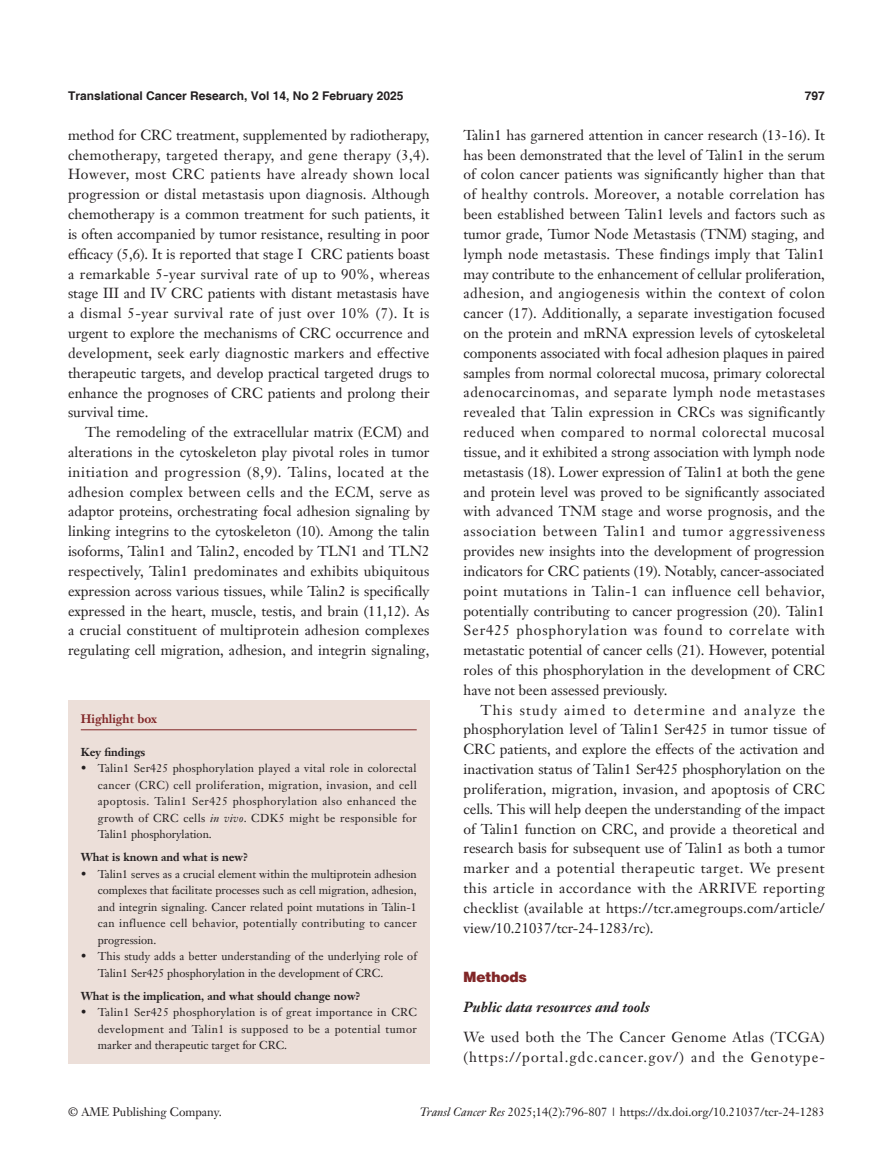
<style>
.page{position:relative;width:893px;height:1170px;background:#fff}
.page>*{position:absolute;margin:0;border:0;box-sizing:border-box;transform-origin:0 0}
.t1{font:14.25px/19.8px "Janson Text LT";letter-spacing:.005em;color:#231f20;text-align:justify}
.t2{font:14.25px/19.8px "Janson Text LT";letter-spacing:.075em;color:#231f20}
._2ji-6_5{font:italic 700 14.25px "Janson Text LT";color:#231f20}
._1ji-6_5{font:900 14.25px "Helvetica";color:#812627}
.t3{font:12px "Janson Text LT";color:#231f20}
.t4{font:700 12px "Helvetica";color:#231f20}
.Cite{font:700 12px "Janson Text LT";color:#812627}
.box-zhengwen{font:11.25px/16.5px "Janson Text LT";letter-spacing:.005em;color:#231f20;text-align:justify}
.box-biaoti-1_5mm{font:700 11.25px "Janson Text LT";color:#231f20}
.box-biaoti{font:700 11.25px "Janson Text LT";color:#231f20}
.s1{font-style:italic}
</style>
<div class="page">
<div style="left:68px;top:700px;width:361px;height:363px;background:#ecdfd9"></div>
<hr style="left:81px;top:729px;width:336px;height:1px;background:#812627">
<p class="t4" style="left:68px;top:88px;width:337px">Translational Cancer Research, Vol 14, No 2 February 2025</p>
<p class="t4" style="left:805px;top:88px;width:22px">797</p>
<p class="t1" style="left:68px;top:125px;width:363px">method for CRC treatment, supplemented by radiotherapy, chemotherapy, targeted therapy, and gene therapy (3,4).<br>However, most CRC patients have already shown local progression or distal metastasis upon diagnosis. Although chemotherapy is a common treatment for such patients, it is often accompanied by tumor resistance, resulting in poor efficacy (5,6). It is reported that stage I CRC patients boast a remarkable 5-year survival rate of up to 90%, whereas stage III and IV CRC patients with distant metastasis have a dismal 5-year survival rate of just over 10% (7). It is urgent to explore the mechanisms of CRC occurrence and development, seek early diagnostic markers and effective therapeutic targets, and develop practical targeted drugs to enhance the prognoses of CRC patients and prolong their survival time.</p>
<p class="t1" style="left:68px;top:422px;width:363px;text-indent:17px">The remodeling of the extracellular matrix (ECM) and alterations in the cytoskeleton play pivotal roles in tumor initiation and progression (8,9). Talins, located at the adhesion complex between cells and the ECM, serve as adaptor proteins, orchestrating focal adhesion signaling by linking integrins to the cytoskeleton (10). Among the talin isoforms, Talin1 and Talin2, encoded by TLN1 and TLN2 respectively, Talin1 predominates and exhibits ubiquitous expression across various tissues, while Talin2 is specifically expressed in the heart, muscle, testis, and brain (11,12). As a crucial constituent of multiprotein adhesion complexes regulating cell migration, adhesion, and integrin signaling,</p>
<p class="Cite" style="left:81px;top:711px;width:78px">Highlight box</p>
<p class="box-biaoti" style="left:81px;top:744px;width:66px">Key findings</p>
<p class="box-zhengwen" style="left:98px;top:760px;width:321px;text-indent:-17px">• Talin1 Ser425 phosphorylation played a vital role in colorectal cancer (CRC) cell proliferation, migration, invasion, and cell apoptosis. Talin1 Ser425 phosphorylation also enhanced the growth of CRC cells <span class="s1">in vivo</span>. CDK5 might be responsible for Talin1 phosphorylation.</p>
<p class="box-biaoti-1_5mm" style="left:81px;top:850px;width:169px">What is known and what is new?</p>
<p class="box-zhengwen" style="left:98px;top:865px;width:321px;text-indent:-17px">• Talin1 serves as a crucial element within the multiprotein adhesion complexes that facilitate processes such as cell migration, adhesion, and integrin signaling. Cancer related point mutations in Talin-1 can influence cell behavior, potentially contributing to cancer progression.</p>
<p class="box-zhengwen" style="left:98px;top:948px;width:321px;text-indent:-17px">• This study adds a better understanding of the underlying role of<br>Talin1 Ser425 phosphorylation in the development of CRC.</p>
<p class="box-biaoti-1_5mm" style="left:81px;top:988px;width:281px">What is the implication, and what should change now?</p>
<p class="box-zhengwen" style="left:98px;top:1003px;width:321px;text-indent:-17px">• Talin1 Ser425 phosphorylation is of great importance in CRC development and Talin1 is supposed to be a potential tumor marker and therapeutic target for CRC.</p>
<p class="t1" style="left:463px;top:125px;width:363px">Talin1 has garnered attention in cancer research (13-16). It has been demonstrated that the level of Talin1 in the serum of colon cancer patients was significantly higher than that of healthy controls. Moreover, a notable correlation has been established between Talin1 levels and factors such as tumor grade, Tumor Node Metastasis (TNM) staging, and lymph node metastasis. These findings imply that Talin1 may contribute to the enhancement of cellular proliferation, adhesion, and angiogenesis within the context of colon cancer (17). Additionally, a separate investigation focused on the protein and mRNA expression levels of cytoskeletal components associated with focal adhesion plaques in paired samples from normal colorectal mucosa, primary colorectal adenocarcinomas, and separate lymph node metastases revealed that Talin expression in CRCs was significantly reduced when compared to normal colorectal mucosal tissue, and it exhibited a strong association with lymph node metastasis (18). Lower expression of Talin1 at both the gene and protein level was proved to be significantly associated with advanced TNM stage and worse prognosis, and the association between Talin1 and tumor aggressiveness provides new insights into the development of progression indicators for CRC patients (19). Notably, cancer-associated point mutations in Talin-1 can influence cell behavior, potentially contributing to cancer progression (20). Talin1<br>Ser425 phosphorylation was found to correlate with metastatic potential of cancer cells (21). However, potential roles of this phosphorylation in the development of CRC have not been assessed previously.</p>
<p class="t1" style="left:463px;top:699px;width:363px;text-indent:17px">This study aimed to determine and analyze the phosphorylation level of Talin1 Ser425 in tumor tissue of CRC patients, and explore the effects of the activation and inactivation status of Talin1 Ser425 phosphorylation on the proliferation, migration, invasion, and apoptosis of CRC cells. This will help deepen the understanding of the impact of Talin1 function on CRC, and provide a theoretical and research basis for subsequent use of Talin1 as both a tumor marker and a potential therapeutic target. We present this article in accordance with the ARRIVE reporting checklist (available at https://tcr.amegroups.com/article/ view/10.21037/tcr-24-1283/rc).</p>
<p class="_1ji-6_5" style="left:463px;top:967px;width:65px">Methods</p>
<p class="_2ji-6_5" style="left:463px;top:997px;width:188px">Public data resources and tools</p>
<p class="t2" style="left:463px;top:1026px;width:363px">We used both the The Cancer Genome Atlas (TCGA) (https://portal.gdc.cancer.gov/) and the Genotype-</p>
<p class="t3" style="left:68px;top:1104px;width:155px">© AME Publishing Company.</p>
<p class="t3" style="left:420px;top:1104px;width:406px"><span class="s1">Transl Cancer Res</span> 2025;14(2):796-807 | https://dx.doi.org/10.21037/tcr-24-1283</p>
</div>
